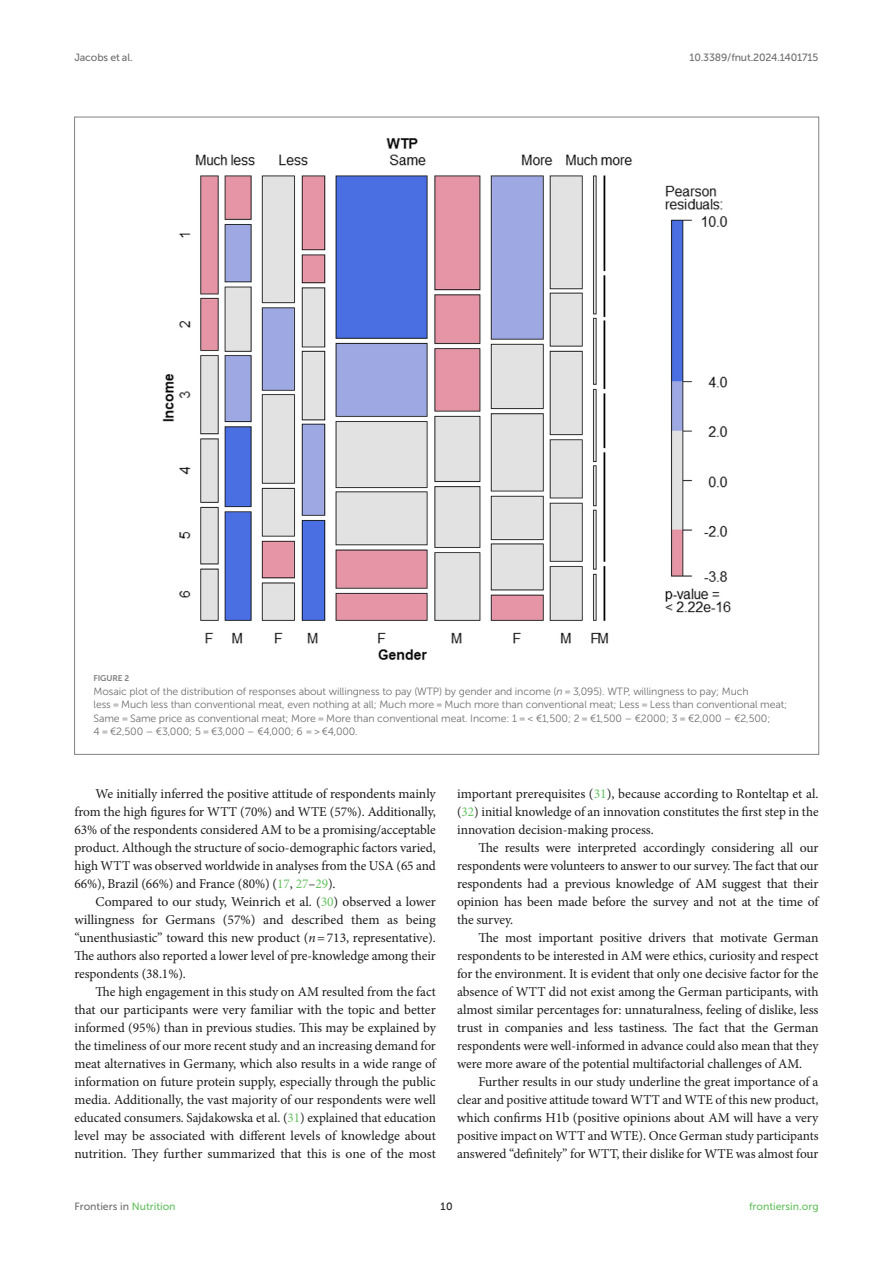
<style>
.page{position:relative;width:893px;height:1263px;background:#fff}
.page>*{position:absolute;margin:0;border:0;box-sizing:border-box;transform-origin:0 0}
.TEXT{font:13.5px/18px "Minion Pro";letter-spacing:-.005em;color:#1b1c1b;text-align:justify}
.FIG_LEG{font:10.5px/13.5px "Museo Sans 300";letter-spacing:-.01em;color:#706f70}
.t1{font:10.5px "Museo Sans 500";letter-spacing:-.015em;color:#706f70}
.t2{font:10.5px "Museo Sans 500";color:#65c161}
.t3{font:10.5px "Museo Sans 500";color:#1b1c1b}
.FIG_HD{font:8.25px "Museo Sans 700";letter-spacing:-.01em;color:#7e7f7f}
.s1{font-style:italic}
.s2{color:#65c161}
</style>
<div class="page">
<img style="left:162px;top:138px;width:569px;height:522px">
<p class="t1" style="left:74px;top:51px;width:60px">Jacobs et al.</p>
<p class="t1" style="left:689px;top:51px;width:131px">10.3389/fnut.2024.1401715</p>
<p class="FIG_HD" style="left:94px;top:674px;width:37px">FIGURE 2</p>
<p class="FIG_LEG" style="left:94px;top:685px;width:695px">Mosaic plot of the distribution of responses about willingness to pay (WTP) by gender and income (<span class="s1">n</span> = 3,095). WTP, willingness to pay; Much<br>less = Much less than conventional meat, even nothing at all; Much more = Much more than conventional meat; Less = Less than conventional meat; Same = Same price as conventional meat; More = More than conventional meat. Income: 1 = &lt; €1,500; 2 = €1,500 – €2000; 3 = €2,000 – €2,500;<br>4 = €2,500 – €3,000; 5 = €3,000 – €4,000; 6 = &gt; €4,000.</p>
<p class="TEXT" style="left:74px;top:785px;width:363px;text-indent:21px">We initially inferred the positive attitude of respondents mainly from the high figures for WTT (70%) and WTE (57%). Additionally, 63% of the respondents considered AM to be a promising/acceptable product. Although the structure of socio-demographic factors varied, high WTT was observed worldwide in analyses from the USA (65 and 66%), Brazil (66%) and France (80%) (<span class="s2">17</span>, <span class="s2">27</span>–<span class="s2">29</span>).</p>
<p class="TEXT" style="left:74px;top:893px;width:363px;text-indent:21px">Compared to our study, Weinrich et al. (<span class="s2">30</span>) observed a lower willingness for Germans (57%) and described them as being “unenthusiastic” toward this new product (<span class="s1">n</span>=713, representative).<br>The authors also reported a lower level of pre-knowledge among their respondents (38.1%).</p>
<p class="TEXT" style="left:74px;top:983px;width:363px;text-indent:21px">The high engagement in this study on AM resulted from the fact that our participants were very familiar with the topic and better informed (95%) than in previous studies. This may be explained by the timeliness of our more recent study and an increasing demand for meat alternatives in Germany, which also results in a wide range of information on future protein supply, especially through the public media. Additionally, the vast majority of our respondents were well educated consumers. Sajdakowska et al. (<span class="s2">31</span>) explained that education level may be associated with different levels of knowledge about nutrition. They further summarized that this is one of the most</p>
<p class="TEXT" style="left:457px;top:785px;width:363px">important prerequisites (<span class="s2">31</span>), because according to Ronteltap et al. (<span class="s2">32</span>) initial knowledge of an innovation constitutes the first step in the innovation decision-making process.</p>
<p class="TEXT" style="left:457px;top:839px;width:363px;text-indent:21px">The results were interpreted accordingly considering all our respondents were volunteers to answer to our survey. The fact that our respondents had a previous knowledge of AM suggest that their opinion has been made before the survey and not at the time of the survey.</p>
<p class="TEXT" style="left:457px;top:929px;width:363px;text-indent:21px">The most important positive drivers that motivate German respondents to be interested in AM were ethics, curiosity and respect for the environment. It is evident that only one decisive factor for the absence of WTT did not exist among the German participants, with almost similar percentages for: unnaturalness, feeling of dislike, less trust in companies and less tastiness. The fact that the German respondents were well-informed in advance could also mean that they were more aware of the potential multifactorial challenges of AM.</p>
<p class="TEXT" style="left:457px;top:1073px;width:363px;text-indent:21px">Further results in our study underline the great importance of a clear and positive attitude toward WTT and WTE of this new product, which confirms H1b (positive opinions about AM will have a very positive impact on WTT and WTE). Once German study participants answered “definitely” for WTT, their dislike for WTE was almost four</p>
<p class="t1" style="left:74px;top:1200px;width:103px">Frontiers in <span class="s2">Nutrition</span></p>
<p class="t3" style="left:440px;top:1200px;width:14px">10</p>
<p class="t2" style="left:749px;top:1200px;width:71px">frontiersin.org</p>
</div>
